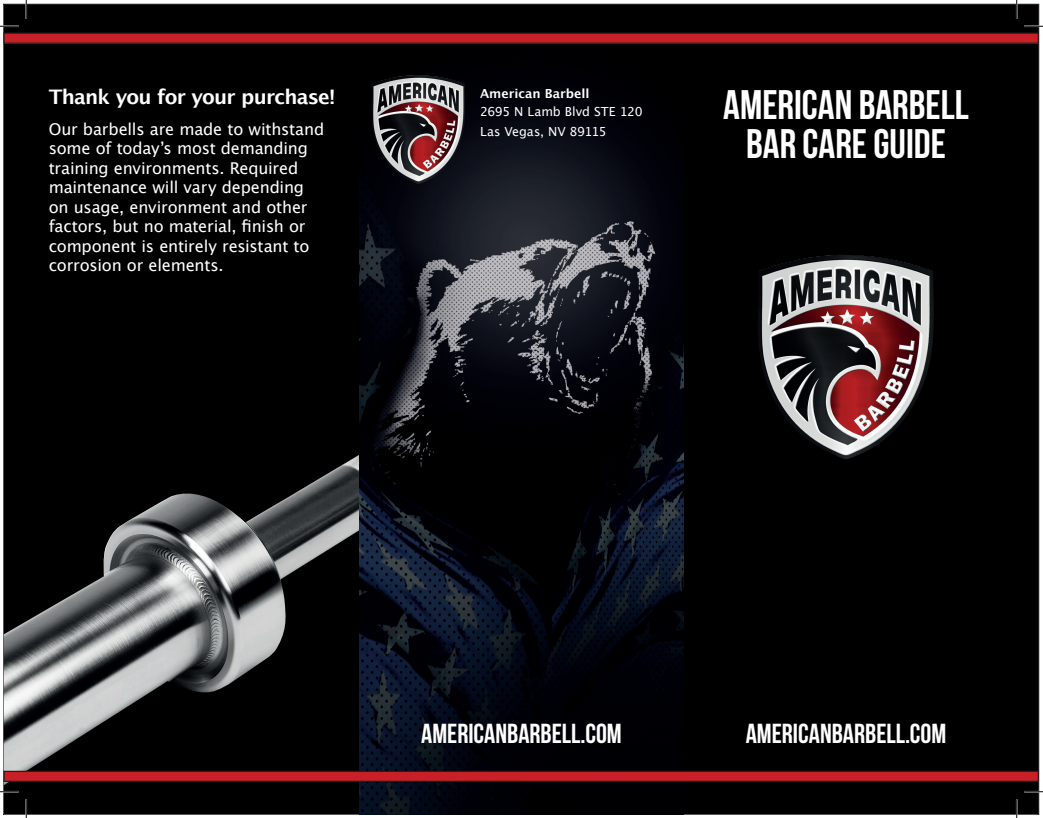
<style>
.page{position:relative;width:1043px;height:818px;background:#fff}
.page>*{position:absolute;margin:0;border:0;box-sizing:border-box;transform-origin:0 0}
.t1{font:700 41.25px "Bebas Neue";color:#fff}
.t2{font:700 27.5px "Bebas Neue";color:#fff}
.t3{font:700 20px "Lucida Grande";letter-spacing:-.04em;color:#fff}
.t4{font:16.25px/19.5px "Lucida Grande";letter-spacing:-.015em;color:#fff}
.Content{font:12.5px "Lucida Grande";color:#fff}
.Content-2{font:700 12.5px "Lucida Grande";color:#fff}
</style>
<div class="page">
<div style="left:4px;top:4px;width:1035px;height:810px;background:#000001"></div>
<div style="left:4px;top:33px;width:1034px;height:10px;background:#c82026"></div>
<div style="left:4px;top:33px;width:1034px;height:11px;border:1px solid #231f20"></div>
<img style="left:4px;top:436px;width:355px;height:349px">
<img style="left:359px;top:49px;width:324px;height:765px">
<img style="left:371px;top:75px;width:94px;height:109px">
<img style="left:757px;top:255px;width:176px;height:204px">
<div style="left:4px;top:771px;width:1034px;height:10px;background:#c82026"></div>
<div style="left:4px;top:770px;width:1034px;height:12px;border:1px solid #231f20"></div>
<svg style="left:0;top:25px;width:19px;height:2px"></svg>
<svg style="left:1024px;top:25px;width:18px;height:2px"></svg>
<svg style="left:0;top:790px;width:19px;height:2px"></svg>
<svg style="left:1024px;top:790px;width:18px;height:2px"></svg>
<svg style="left:25px;top:0;width:2px;height:19px"></svg>
<svg style="left:25px;top:799px;width:2px;height:19px"></svg>
<svg style="left:1015px;top:0;width:2px;height:19px"></svg>
<svg style="left:1015px;top:799px;width:2px;height:19px"></svg>
<p class="t3" style="left:49px;top:81px;width:288px">Thank you for your purchase!</p>
<p class="t4" style="left:49px;top:119px;width:277px">Our barbells are made to withstand some of today’s most demanding training environments. Required maintenance will vary depending on usage, environment and other factors, but no material, finish or component is entirely resistant to corrosion or elements.</p>
<p class="Content-2" style="left:480px;top:84px;width:111px">American Barbell</p>
<p class="Content" style="left:480px;top:104px;width:164px">2695 N Lamb Blvd STE 120</p>
<p class="Content" style="left:480px;top:124px;width:128px">Las Vegas, NV 89115</p>
<p class="t1" style="left:723px;top:82px;width:247px">AMERICAN BARBELL</p>
<p class="t1" style="left:746px;top:121px;width:201px">BAR CARE GUIDE</p>
<p class="t2" style="left:421px;top:718px;width:202px">AMERICANBARBELL.COM</p>
<p class="t2" style="left:745px;top:718px;width:202px">AMERICANBARBELL.COM</p>
</div>
